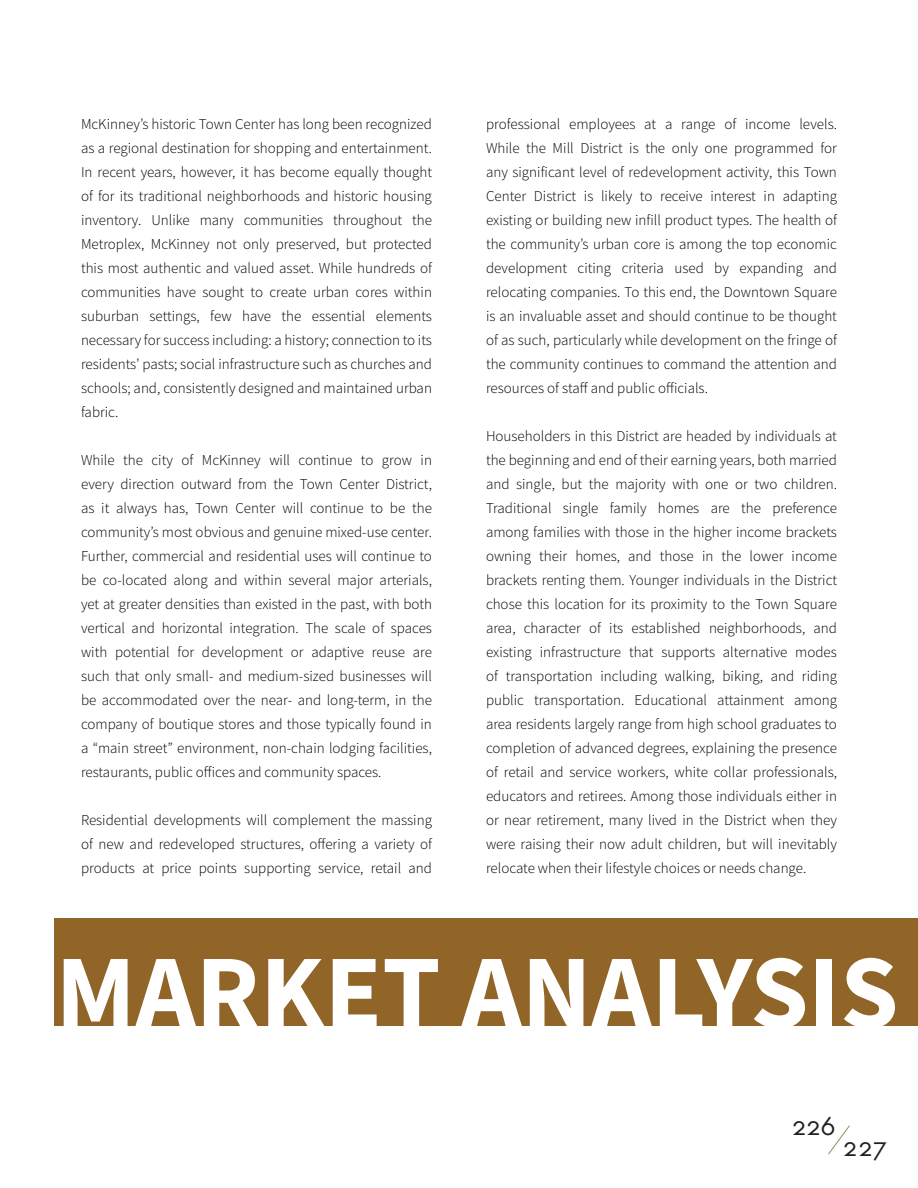
<style>
.page{position:relative;width:918px;height:1188px;background:#fff}
.page>*{position:absolute;margin:0;border:0;box-sizing:border-box;transform-origin:0 0}
.t1{font:700 105px "Source Sans Pro";color:#fff}
.t2{font:27px "Futura SCTOT";letter-spacing:-.035em;color:#231f20}
.t3{font:300 15px/24px "Source Sans Pro";color:#000;text-align:justify}
</style>
<div class="page">
<div style="left:54px;top:918px;width:864px;height:108px;background:#916428"></div>
<svg style="left:828px;top:1125px;width:22px;height:30px"></svg>
<p class="t3" style="left:81px;top:112px;width:353px">McKinney’s historic Town Center has long been recognized as a regional destination for shopping and entertainment.<br>In recent years, however, it has become equally thought of for its traditional neighborhoods and historic housing inventory. Unlike many communities throughout the Metroplex, McKinney not only preserved, but protected this most authentic and valued asset. While hundreds of communities have sought to create urban cores within suburban settings, few have the essential elements necessary for success including: a history; connection to its residents’ pasts; social infrastructure such as churches and schools; and, consistently designed and maintained urban fabric.</p>
<p class="t3" style="left:81px;top:448px;width:353px">While the city of McKinney will continue to grow in every direction outward from the Town Center District, as it always has, Town Center will continue to be the community’s most obvious and genuine mixed-use center.<br>Further, commercial and residential uses will continue to be co-located along and within several major arterials, yet at greater densities than existed in the past, with both vertical and horizontal integration. The scale of spaces with potential for development or adaptive reuse are such that only small- and medium-sized businesses will be accommodated over the near- and long-term, in the company of boutique stores and those typically found in a “main street” environment, non-chain lodging facilities, restaurants, public offices and community spaces.</p>
<p class="t3" style="left:81px;top:808px;width:353px">Residential developments will complement the massing of new and redeveloped structures, offering a variety of products at price points supporting service, retail and</p>
<p class="t3" style="left:486px;top:112px;width:353px">professional employees at a range of income levels.<br>While the Mill District is the only one programmed for any significant level of redevelopment activity, this Town Center District is likely to receive interest in adapting existing or building new infill product types. The health of the community’s urban core is among the top economic development citing criteria used by expanding and relocating companies. To this end, the Downtown Square is an invaluable asset and should continue to be thought of as such, particularly while development on the fringe of the community continues to command the attention and resources of staff and public officials.</p>
<p class="t3" style="left:486px;top:424px;width:353px">Householders in this District are headed by individuals at the beginning and end of their earning years, both married and single, but the majority with one or two children.<br>Traditional single family homes are the preference among families with those in the higher income brackets owning their homes, and those in the lower income brackets renting them. Younger individuals in the District chose this location for its proximity to the Town Square area, character of its established neighborhoods, and existing infrastructure that supports alternative modes of transportation including walking, biking, and riding public transportation. Educational attainment among area residents largely range from high school graduates to completion of advanced degrees, explaining the presence of retail and service workers, white collar professionals, educators and retirees. Among those individuals either in or near retirement, many lived in the District when they were raising their now adult children, but will inevitably relocate when their lifestyle choices or needs change.</p>
<p class="t1" style="left:56px;top:922px;width:844px">MARKET ANALYSIS</p>
<p class="t2" style="left:792px;top:1111px;width:46px">226</p>
<p class="t2" style="left:843px;top:1132px;width:45px">227</p>
</div>
